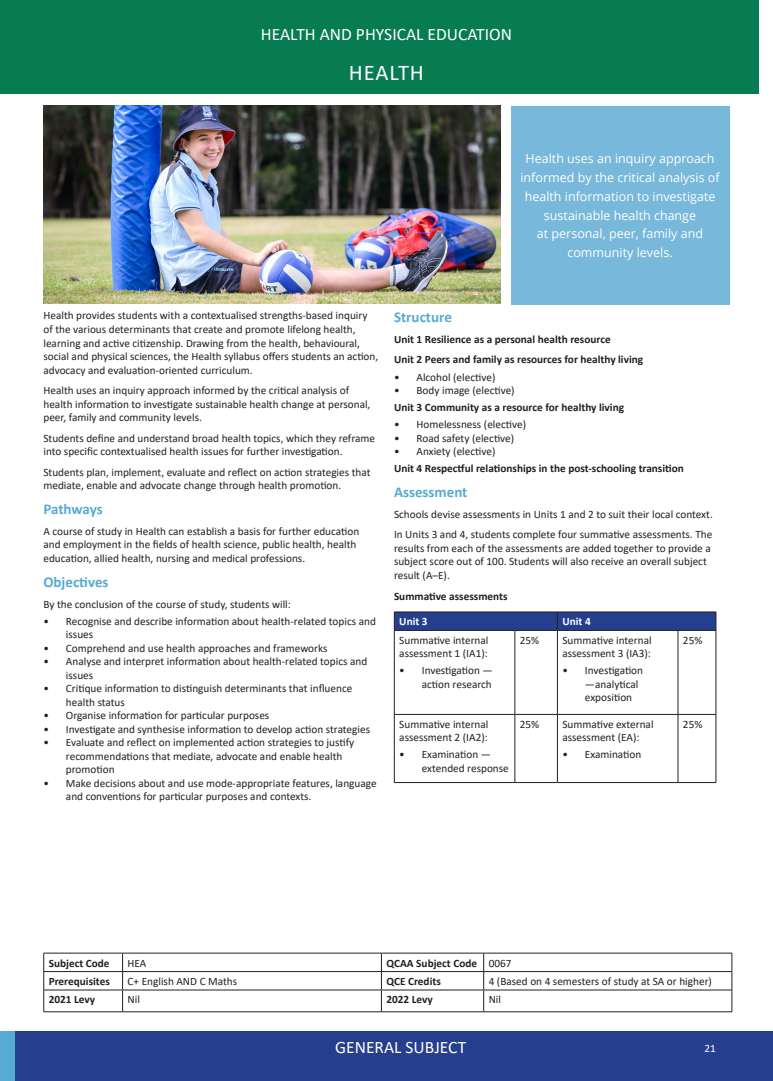
<style>
.page{position:relative;width:773px;height:1081px;background:#fff}
.page>*{position:absolute;margin:0;border:0;box-sizing:border-box;transform-origin:0 0}
.MAIN_HEADING{font:22.5px "Calibri";letter-spacing:.04em;color:#fff}
.Feature_Text{font:17.5px "Calibri";color:#fff}
.SUB_HEADING{font:700 15px "Calibri";color:#56abd2}
.t1{font:12.5px/18.8px "Open Sans";color:#fff;text-align:center}
.t2{font:11.25px/13.5px "Calibri";color:#231f20}
.t3{font:700 11.25px "Calibri";color:#231f20}
.t4{font:700 11.25px "Calibri";color:#fff}
.t5{font:11.25px "Calibri";color:#fff}
</style>
<div class="page">
<div style="left:14px;top:1031px;width:758px;height:50px;background:#253f8e"></div>
<div style="left:0;top:1031px;width:14px;height:50px;background:#56abd2"></div>
<div style="left:0;top:0;width:758px;height:94px;background:#077b52"></div>
<hr style="left:394px;top:611px;width:121px;height:1px;background:#231f20">
<hr style="left:515px;top:611px;width:42px;height:1px;background:#231f20">
<hr style="left:557px;top:611px;width:120px;height:1px;background:#231f20">
<hr style="left:677px;top:611px;width:39px;height:1px;background:#231f20">
<svg style="left:394px;top:612px;width:322px;height:18px"></svg>
<hr style="left:394px;top:630px;width:121px;height:1px;background:#231f20">
<hr style="left:394px;top:631px;width:1px;height:83px;background:#231f20">
<hr style="left:515px;top:630px;width:42px;height:1px;background:#231f20">
<hr style="left:514px;top:631px;width:1px;height:83px;background:#231f20">
<hr style="left:557px;top:630px;width:120px;height:1px;background:#231f20">
<hr style="left:557px;top:631px;width:1px;height:83px;background:#231f20">
<hr style="left:677px;top:630px;width:39px;height:1px;background:#231f20">
<hr style="left:677px;top:631px;width:1px;height:83px;background:#231f20">
<hr style="left:715px;top:631px;width:1px;height:83px;background:#231f20">
<hr style="left:557px;top:714px;width:120px;height:1px;background:#231f20">
<hr style="left:677px;top:714px;width:39px;height:1px;background:#231f20">
<hr style="left:677px;top:715px;width:1px;height:67px;background:#231f20">
<hr style="left:715px;top:715px;width:1px;height:67px;background:#231f20">
<hr style="left:394px;top:714px;width:121px;height:1px;background:#231f20">
<hr style="left:394px;top:715px;width:1px;height:67px;background:#231f20">
<hr style="left:515px;top:714px;width:42px;height:1px;background:#231f20">
<hr style="left:514px;top:715px;width:1px;height:67px;background:#231f20">
<hr style="left:557px;top:715px;width:1px;height:67px;background:#231f20">
<hr style="left:394px;top:782px;width:121px;height:1px;background:#231f20">
<hr style="left:515px;top:782px;width:42px;height:1px;background:#231f20">
<hr style="left:557px;top:782px;width:120px;height:1px;background:#231f20">
<hr style="left:677px;top:782px;width:39px;height:1px;background:#231f20">
<img style="left:43px;top:105px;width:457px;height:198px">
<div style="left:510px;top:106px;width:219px;height:198px;background:#78b8da"></div>
<hr style="left:43px;top:953px;width:80px;height:1px;background:#231f20">
<hr style="left:123px;top:953px;width:258px;height:1px;background:#231f20">
<hr style="left:381px;top:953px;width:102px;height:1px;background:#231f20">
<hr style="left:483px;top:953px;width:249px;height:1px;background:#231f20">
<hr style="left:43px;top:971px;width:80px;height:1px;background:#231f20">
<hr style="left:123px;top:971px;width:258px;height:1px;background:#231f20">
<hr style="left:381px;top:971px;width:102px;height:1px;background:#231f20">
<hr style="left:483px;top:971px;width:249px;height:1px;background:#231f20">
<hr style="left:43px;top:989px;width:80px;height:1px;background:#231f20">
<svg style="left:43px;top:953px;width:1px;height:58px"></svg>
<hr style="left:123px;top:989px;width:258px;height:1px;background:#231f20">
<svg style="left:122px;top:953px;width:1px;height:58px"></svg>
<hr style="left:381px;top:989px;width:102px;height:1px;background:#231f20">
<svg style="left:381px;top:953px;width:1px;height:58px"></svg>
<hr style="left:483px;top:989px;width:249px;height:1px;background:#231f20">
<svg style="left:483px;top:953px;width:1px;height:58px"></svg>
<svg style="left:731px;top:953px;width:1px;height:58px"></svg>
<hr style="left:43px;top:1011px;width:80px;height:1px;background:#231f20">
<hr style="left:123px;top:1011px;width:258px;height:1px;background:#231f20">
<hr style="left:381px;top:1011px;width:102px;height:1px;background:#231f20">
<hr style="left:483px;top:1011px;width:249px;height:1px;background:#231f20">
<p class="Feature_Text" style="left:261px;top:22px;width:252px">HEALTH AND PHYSICAL EDUCATION</p>
<p class="MAIN_HEADING" style="left:349px;top:57px;width:76px">HEALTH</p>
<p class="t1" style="left:520px;top:149px;width:201px">Health uses an inquiry approach informed by the critical analysis of health information to investigate sustainable health change<br>at personal, peer, family and community levels.</p>
<p class="t2" style="left:43px;top:309px;width:336px">Health provides students with a contextualised strengths-based inquiry of the various determinants that create and promote lifelong health, learning and active citizenship. Drawing from the health, behavioural, social and physical sciences, the Health syllabus offers students an action, advocacy and evaluation-oriented curriculum.</p>
<p class="t2" style="left:43px;top:383px;width:328px">Health uses an inquiry approach informed by the critical analysis of health information to investigate sustainable health change at personal, peer, family and community levels.</p>
<p class="t2" style="left:43px;top:431px;width:333px">Students define and understand broad health topics, which they reframe into specific contextualised health issues for further investigation.</p>
<p class="t2" style="left:43px;top:465px;width:328px">Students plan, implement, evaluate and reflect on action strategies that mediate, enable and advocate change through health promotion.</p>
<p class="SUB_HEADING" style="left:43px;top:499px;width:61px">Pathways</p>
<p class="t2" style="left:43px;top:524px;width:317px">A course of study in Health can establish a basis for further education and employment in the fields of health science, public health, health education, allied health, nursing and medical professions.</p>
<p class="SUB_HEADING" style="left:43px;top:571px;width:67px">Objectives</p>
<p class="t2" style="left:43px;top:597px;width:249px">By the conclusion of the course of study, students will:</p>
<p class="t2" style="left:66px;top:614px;width:311px;text-indent:-22px">• Recognise and describe information about health-related topics and issues</p>
<p class="t2" style="left:43px;top:641px;width:285px">• Comprehend and use health approaches and frameworks</p>
<p class="t2" style="left:66px;top:654px;width:303px;text-indent:-22px">• Analyse and interpret information about health-related topics and issues</p>
<p class="t2" style="left:66px;top:681px;width:288px;text-indent:-22px">• Critique information to distinguish determinants that influence health status</p>
<p class="t2" style="left:43px;top:708px;width:227px">• Organise information for particular purposes</p>
<p class="t2" style="left:43px;top:722px;width:328px">• Investigate and synthesise information to develop action strategies</p>
<p class="t2" style="left:66px;top:735px;width:290px;text-indent:-22px">• Evaluate and reflect on implemented action strategies to justify recommendations that mediate, advocate and enable health promotion</p>
<p class="t2" style="left:66px;top:776px;width:312px;text-indent:-22px">• Make decisions about and use mode-appropriate features, language and conventions for particular purposes and contexts.</p>
<p class="SUB_HEADING" style="left:394px;top:307px;width:59px">Structure</p>
<p class="t3" style="left:394px;top:331px;width:218px">Unit 1 Resilience as a personal health resource</p>
<p class="t3" style="left:394px;top:352px;width:251px">Unit 2 Peers and family as resources for healthy living</p>
<p class="t2" style="left:394px;top:370px;width:103px">• Alcohol (elective)</p>
<p class="t2" style="left:394px;top:383px;width:122px">• Body image (elective)</p>
<p class="t3" style="left:394px;top:399px;width:231px">Unit 3 Community as a resource for healthy living</p>
<p class="t2" style="left:394px;top:417px;width:134px">• Homelessness (elective)</p>
<p class="t2" style="left:394px;top:431px;width:122px">• Road safety (elective)</p>
<p class="t2" style="left:394px;top:444px;width:103px">• Anxiety (elective)</p>
<p class="t3" style="left:394px;top:460px;width:291px">Unit 4 Respectful relationships in the post-schooling transition</p>
<p class="SUB_HEADING" style="left:394px;top:482px;width:75px">Assessment</p>
<p class="t2" style="left:394px;top:507px;width:320px">Schools devise assessments in Units 1 and 2 to suit their local context.</p>
<p class="t2" style="left:394px;top:528px;width:320px">In Units 3 and 4, students complete four summative assessments. The results from each of the assessments are added together to provide a subject score out of 100. Students will also receive an overall subject result (A–E).</p>
<p class="t3" style="left:394px;top:588px;width:115px">Summative assessments</p>
<p class="t4" style="left:399px;top:614px;width:30px">Unit 3</p>
<p class="t4" style="left:562px;top:614px;width:30px">Unit 4</p>
<p class="t2" style="left:399px;top:633px;width:91px">Summative internal assessment 1 (IA1):</p>
<p class="t2" style="left:399px;top:663px;width:95px;text-align:right">• Investigation — action research</p>
<p class="t2" style="left:520px;top:633px;width:21px">25%</p>
<p class="t2" style="left:562px;top:633px;width:91px">Summative internal assessment 3 (IA3):</p>
<p class="t2" style="left:585px;top:663px;width:60px;text-indent:-22px">• Investigation —analytical exposition</p>
<p class="t2" style="left:682px;top:633px;width:21px">25%</p>
<p class="t2" style="left:399px;top:717px;width:91px">Summative internal assessment 2 (IA2):</p>
<p class="t2" style="left:422px;top:747px;width:88px;text-indent:-22px">• Examination — extended response</p>
<p class="t2" style="left:520px;top:717px;width:21px">25%</p>
<p class="t2" style="left:562px;top:717px;width:93px">Summative external assessment (EA):</p>
<p class="t2" style="left:562px;top:747px;width:80px">• Examination</p>
<p class="t2" style="left:682px;top:717px;width:21px">25%</p>
<p class="t3" style="left:49px;top:955px;width:62px">Subject Code</p>
<p class="t2" style="left:128px;top:956px;width:20px">HEA</p>
<p class="t3" style="left:386px;top:955px;width:92px">QCAA Subject Code</p>
<p class="t2" style="left:488px;top:956px;width:24px">0067</p>
<p class="t3" style="left:49px;top:973px;width:63px">Prerequisites</p>
<p class="t2" style="left:128px;top:974px;width:111px">C+ English AND C Maths</p>
<p class="t3" style="left:386px;top:973px;width:56px">QCE Credits</p>
<p class="t2" style="left:488px;top:974px;width:225px">4 (Based on 4 semesters of study at SA or higher)</p>
<p class="t3" style="left:49px;top:991px;width:48px">2021 Levy</p>
<p class="t2" style="left:128px;top:992px;width:14px">Nil</p>
<p class="t3" style="left:386px;top:991px;width:48px">2022 Levy</p>
<p class="t2" style="left:488px;top:992px;width:14px">Nil</p>
<h2 class="Feature_Text" style="left:335px;top:1035px;width:133px">GENERAL SUBJECT</h2>
<p class="t5" style="left:704px;top:1041px;width:13px">21</p>
</div>
